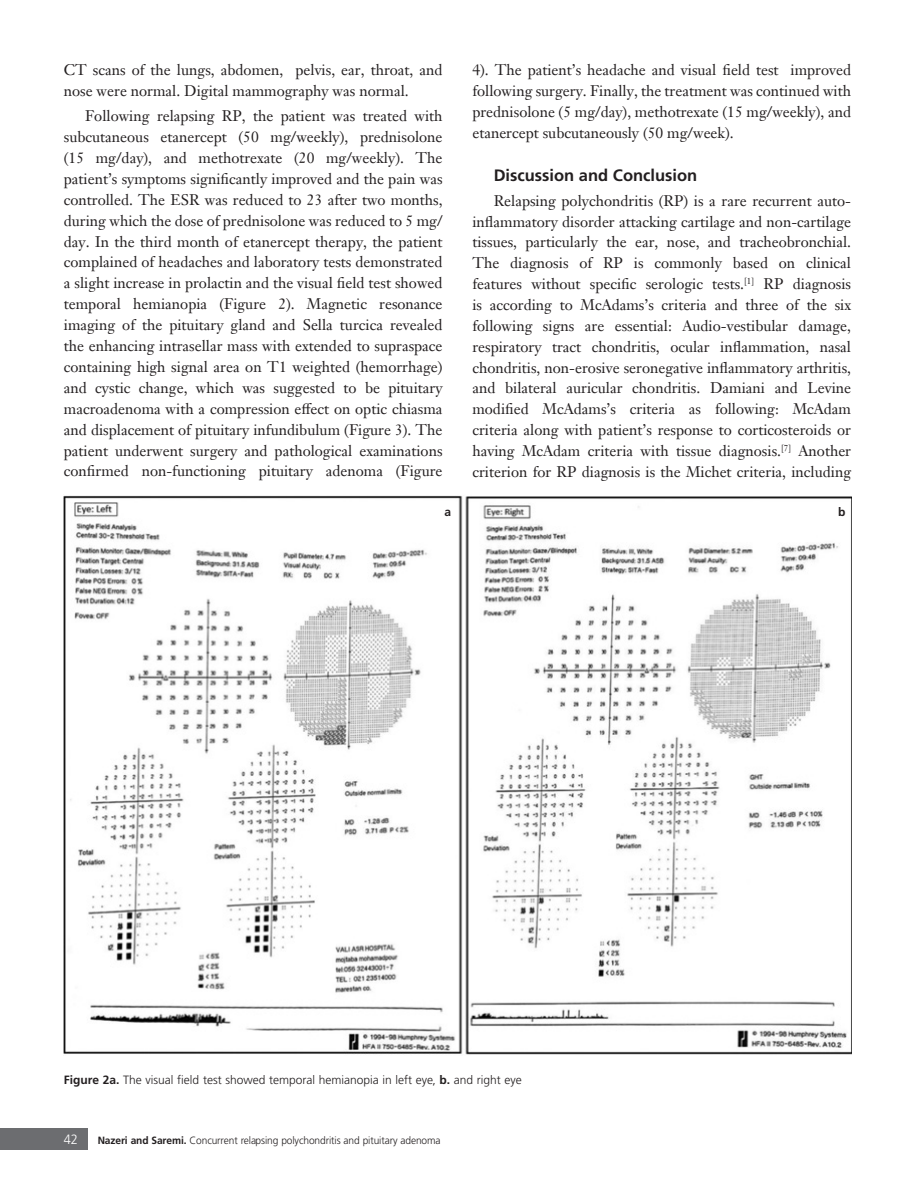
<style>
.page{position:relative;width:915px;height:1191px;background:#fff}
.page>*{position:absolute;margin:0;border:0;box-sizing:border-box;transform-origin:0 0}
.ARA_BASLIK{font:16.5px "Frutiger Bold Tr";color:#231f20}
.YAZI{font:15px/20.9px "Janson Text W04 55 Roman";color:#231f20;text-align:justify}
.t1{font:13.5px "Frutiger Light Nr Tr";color:#fff;scale:.95 1}
.RESİM_ALTI{font:12px "Frutiger Light Nr Tr";color:#231f20}
.RESİM_ALTI-2{font:12px "Frutiger Bold Tr";color:#231f20}
.t2{font:10.5px "Frutiger Light Nr Tr";letter-spacing:-.01em;color:#231f20}
.s1{font-family:"Frutiger Bold Tr"}
</style>
<div class="page">
<div style="left:0;top:1128px;width:88px;height:21px;background:#6c6d70"></div>
<img style="left:64px;top:495px;width:786px;height:560px">
<p class="YAZI" style="left:64px;top:59px;width:380px">CT scans of the lungs, abdomen, pelvis, ear, throat, and nose were normal. Digital mammography was normal.</p>
<p class="YAZI" style="left:64px;top:105px;width:380px;text-indent:21px">Following relapsing RP, the patient was treated with subcutaneous etanercept (50 mg/weekly), prednisolone (15 mg/day), and methotrexate (20 mg/weekly). The patient’s symptoms significantly improved and the pain was controlled. The ESR was reduced to 23 after two months, during which the dose of prednisolone was reduced to 5 mg/ day. In the third month of etanercept therapy, the patient complained of headaches and laboratory tests demonstrated a slight increase in prolactin and the visual field test showed temporal hemianopia (Figure 2). Magnetic resonance imaging of the pituitary gland and Sella turcica revealed the enhancing intrasellar mass with extended to supraspace containing high signal area on T1 weighted (hemorrhage) and cystic change, which was suggested to be pituitary macroadenoma with a compression effect on optic chiasma and displacement of pituitary infundibulum (Figure 3). The patient underwent surgery and pathological examinations confirmed non-functioning pituitary adenoma (Figure</p>
<p class="YAZI" style="left:472px;top:59px;width:380px">4). The patient’s headache and visual field test improved following surgery. Finally, the treatment was continued with prednisolone (5 mg/day), methotrexate (15 mg/weekly), and etanercept subcutaneously (50 mg/week).</p>
<p class="ARA_BASLIK" style="left:493px;top:165px;width:205px">Discussion and Conclusion</p>
<p class="YAZI" style="left:472px;top:190px;width:380px;text-indent:21px">Relapsing polychondritis (RP) is a rare recurrent auto&shy;inflammatory disorder attacking cartilage and non-cartilage tissues, particularly the ear, nose, and tracheobronchial.<br>The diagnosis of RP is commonly based on clinical features without specific serologic tests.<sup>[1]</sup> RP diagnosis is according to McAdams’s criteria and three of the six following signs are essential: Audio-vestibular damage, respiratory tract chondritis, ocular inflammation, nasal chondritis, non-erosive seronegative inflammatory arthritis, and bilateral auricular chondritis. Damiani and Levine modified McAdams’s criteria as following: McAdam criteria along with patient’s response to corticosteroids or having McAdam criteria with tissue diagnosis.<sup>[7]</sup> Another criterion for RP diagnosis is the Michet criteria, including</p>
<p class="RESİM_ALTI-2" style="left:444px;top:504px;width:8px">a</p>
<p class="RESİM_ALTI-2" style="left:837px;top:504px;width:9px">b</p>
<p class="RESİM_ALTI" style="left:64px;top:1073px;width:459px"><span class="s1">Figure 2a.</span> The visual field test showed temporal hemianopia in left eye, <span class="s1">b.</span> and right eye</p>
<p class="t1" style="left:64px;top:1131px;width:17px">42</p>
<p class="t2" style="left:98px;top:1134px;width:344px"><span class="s1">Nazeri and Saremi.</span> Concurrent relapsing polychondritis and pituitary adenoma</p>
</div>
